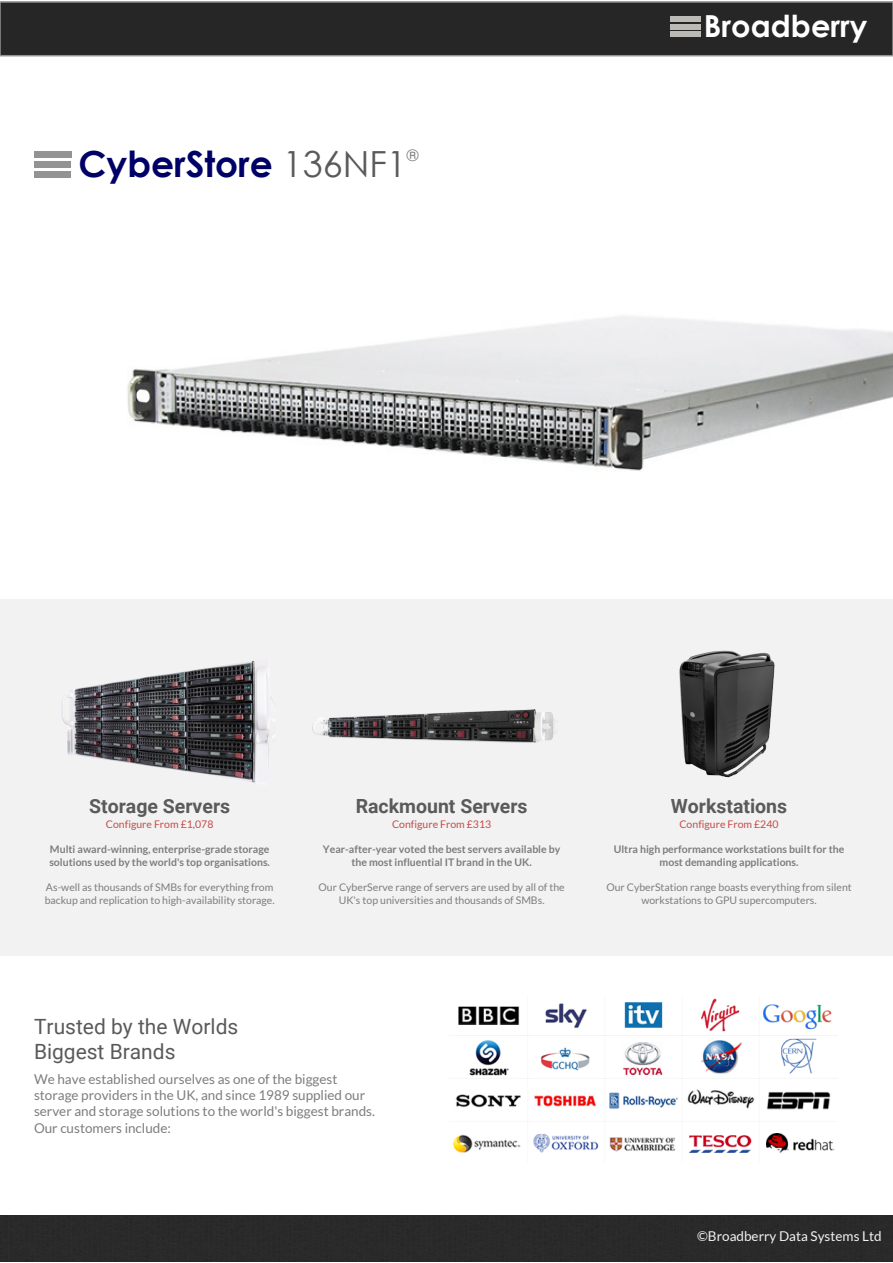
<style>
.page{position:relative;width:893px;height:1263px;background:#fff}
.page>*{position:absolute;margin:0;border:0;box-sizing:border-box;transform-origin:0 0}
.t1{font:700 36px "Century Gothic";color:#010066}
.t2{font:700 30.3px "Century Gothic";color:#fff}
.t3{font:21px/25.2px "Roboto";color:#5a5a5a}
.t4{font:700 19.5px "Roboto";color:#5a5a5a}
.t5{font:15.6px "Century Gothic";color:#7d7d7d}
.t6{font:13.5px/16.2px "Lato";color:#7d7d7d}
.t7{font:13.5px "Lato";color:#f2f2f2}
.t8{font:10.5px/12.6px "Lato";color:#7d7d7d;text-align:center}
.t9{font:700 10.5px/12.6px "Lato";color:#7d7d7d;text-align:center}
.t10{font:10.5px "Lato";color:#c64a48}
.s1{font-weight:400;color:#5a5a5a}
</style>
<div class="page">
<img style="left:109px;top:56px;width:784px;height:415px">
<div style="left:0;top:599px;width:893px;height:357px;background:#f2f2f2"></div>
<div style="left:0;top:1215px;width:355px;height:47px;background:#2a2a2a"></div>
<div style="left:355px;top:1215px;width:538px;height:47px;background:#2a2a2a"></div>
<div style="left:0;top:1px;width:893px;height:55px;background:#262626;border:2px solid #939393"></div>
<img style="left:62px;top:660px;width:210px;height:123px">
<img style="left:313px;top:710px;width:244px;height:32px">
<img style="left:679px;top:650px;width:96px;height:128px">
<div style="left:670px;top:16px;width:31px;height:6px;background:#bbbab4"></div>
<div style="left:670px;top:32px;width:31px;height:5px;background:#bbbab4"></div>
<div style="left:670px;top:24px;width:31px;height:6px;background:#bbbab4"></div>
<img style="left:452px;top:998px;width:383px;height:155px">
<div style="left:34px;top:151px;width:37px;height:6px;background:#939393"></div>
<div style="left:34px;top:161px;width:37px;height:6px;background:#939393"></div>
<div style="left:34px;top:171px;width:37px;height:7px;background:#939393"></div>
<h1 class="t1" style="left:78px;top:150px;width:330px">CyberStore <span class="s1">136NF1</span></h1>
<h3 class="t5" style="left:407px;top:149px;width:13px">®</h3>
<h2 class="t2" style="left:704px;top:15px;width:165px">Broadberry</h2>
<h3 class="t4" style="left:89px;top:798px;width:143px">Storage Servers</h3>
<p class="t10" style="left:106px;top:820px;width:109px">Configure From £1,078</p>
<p class="t9" style="left:49px;top:844px;width:222px;text-align:left">Multi award-winning, enterprise-grade storage solutions used by the world's top organisations.</p>
<p class="t8" style="left:45px;top:882px;width:231px;text-align:left">As-well as thousands of SMBs for everything from backup and replication to high-availability storage.</p>
<h3 class="t4" style="left:356px;top:798px;width:173px">Rackmount Servers</h3>
<p class="t10" style="left:392px;top:820px;width:101px">Configure From £313</p>
<p class="t9" style="left:323px;top:844px;width:239px">Year-after-year voted the best servers available by the most influential IT brand in the UK.</p>
<p class="t8" style="left:319px;top:882px;width:248px">Our CyberServe range of servers are used by all of the<br>UK's top universities and thousands of SMBs.</p>
<h3 class="t4" style="left:671px;top:798px;width:118px">Workstations</h3>
<p class="t10" style="left:679px;top:820px;width:101px">Configure From £240</p>
<p class="t9" style="left:614px;top:844px;width:232px">Ultra high performance workstations built for the most demanding applications.</p>
<p class="t8" style="left:606px;top:882px;width:247px">Our CyberStation range boasts everything from silent workstations to GPU supercomputers.</p>
<h3 class="t3" style="left:34px;top:1016px;width:206px">Trusted by the Worlds<br>Biggest Brands</h3>
<p class="t6" style="left:34px;top:1072px;width:342px">We have established ourselves as one of the biggest storage providers in the UK, and since 1989 supplied our server and storage solutions to the world's biggest brands.<br>Our customers include:</p>
<p class="t7" style="left:697px;top:1230px;width:186px">©Broadberry Data Systems Ltd</p>
</div>
